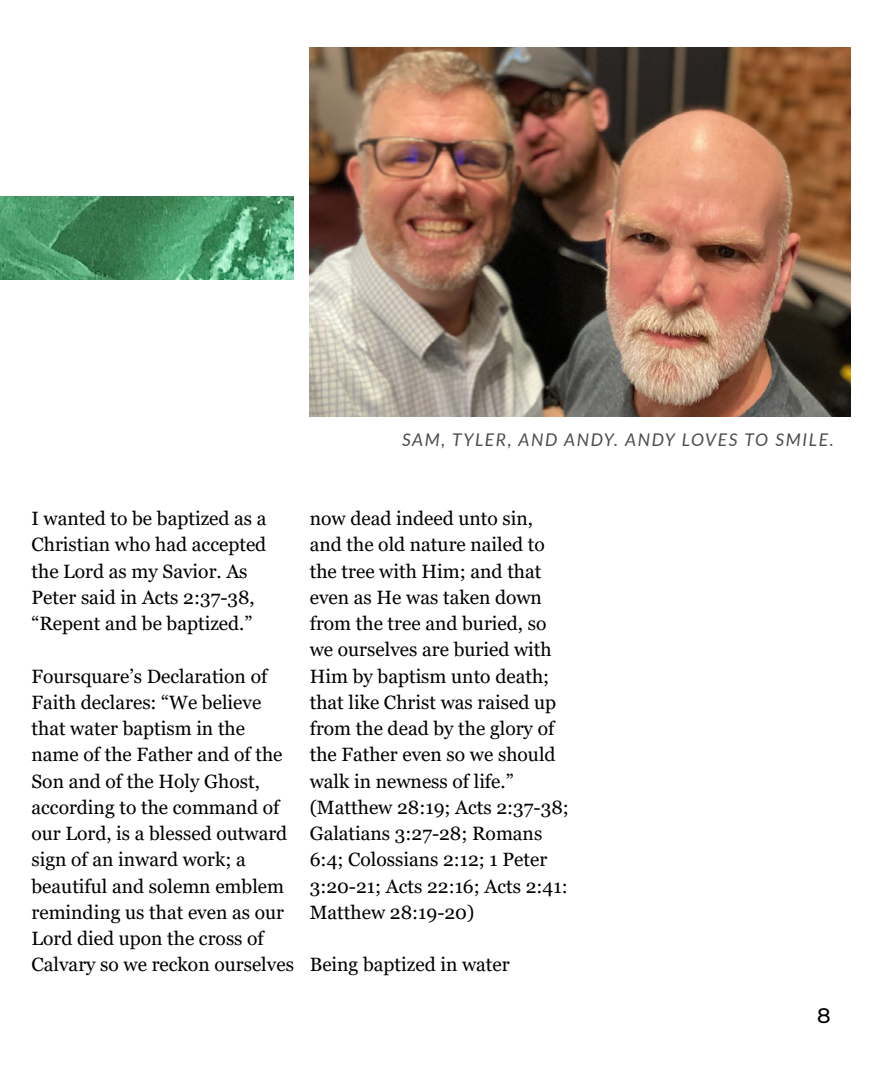
<style>
.page{position:relative;width:882px;height:1071px;background:#fff}
.page>*{position:absolute;margin:0;border:0;box-sizing:border-box;transform-origin:0 0}
.t1{font:500 21px "Montserrat";color:#000}
.t2{font:19.25px/26.2px "Georgia";color:#000}
.t3{font:italic 17.5px "Lato";letter-spacing:.09em;color:#4d4d4f}
</style>
<div class="page">
<img style="left:310px;top:47px;width:540px;height:369px">
<img style="left:0;top:196px;width:294px;height:83px">
<p class="t3" style="left:402px;top:427px;width:433px">SAM, TYLER, AND ANDY. ANDY LOVES TO SMILE.</p>
<p class="t2" style="left:32px;top:506px;width:237px">I wanted to be baptized as a<br>Christian who had accepted the Lord as my Savior. As<br>Peter said in Acts 2:37-38, “Repent and be baptized.”</p>
<p class="t2" style="left:32px;top:663px;width:264px">Foursquare’s Declaration of<br>Faith declares: “We believe that water baptism in the name of the Father and of the<br>Son and of the Holy Ghost, according to the command of our Lord, is a blessed outward sign of an inward work; a beautiful and solemn emblem reminding us that even as our<br>Lord died upon the cross of<br>Calvary so we reckon ourselves</p>
<p class="t2" style="left:310px;top:506px;width:261px">now dead indeed unto sin, and the old nature nailed to the tree with Him; and that even as He was taken down from the tree and buried, so we ourselves are buried with<br>Him by baptism unto death; that like Christ was raised up from the dead by the glory of the Father even so we should walk in newness of life.” (Matthew 28:19; Acts 2:37-38;<br>Galatians 3:27-28; Romans<br>6:4; Colossians 2:12; 1 Peter<br>3:20-21; Acts 22:16; Acts 2:41:<br>Matthew 28:19-20)</p>
<p class="t2" style="left:310px;top:952px;width:202px">Being baptized in water</p>
<p class="t1" style="left:817px;top:1001px;width:15px">8</p>
</div>
